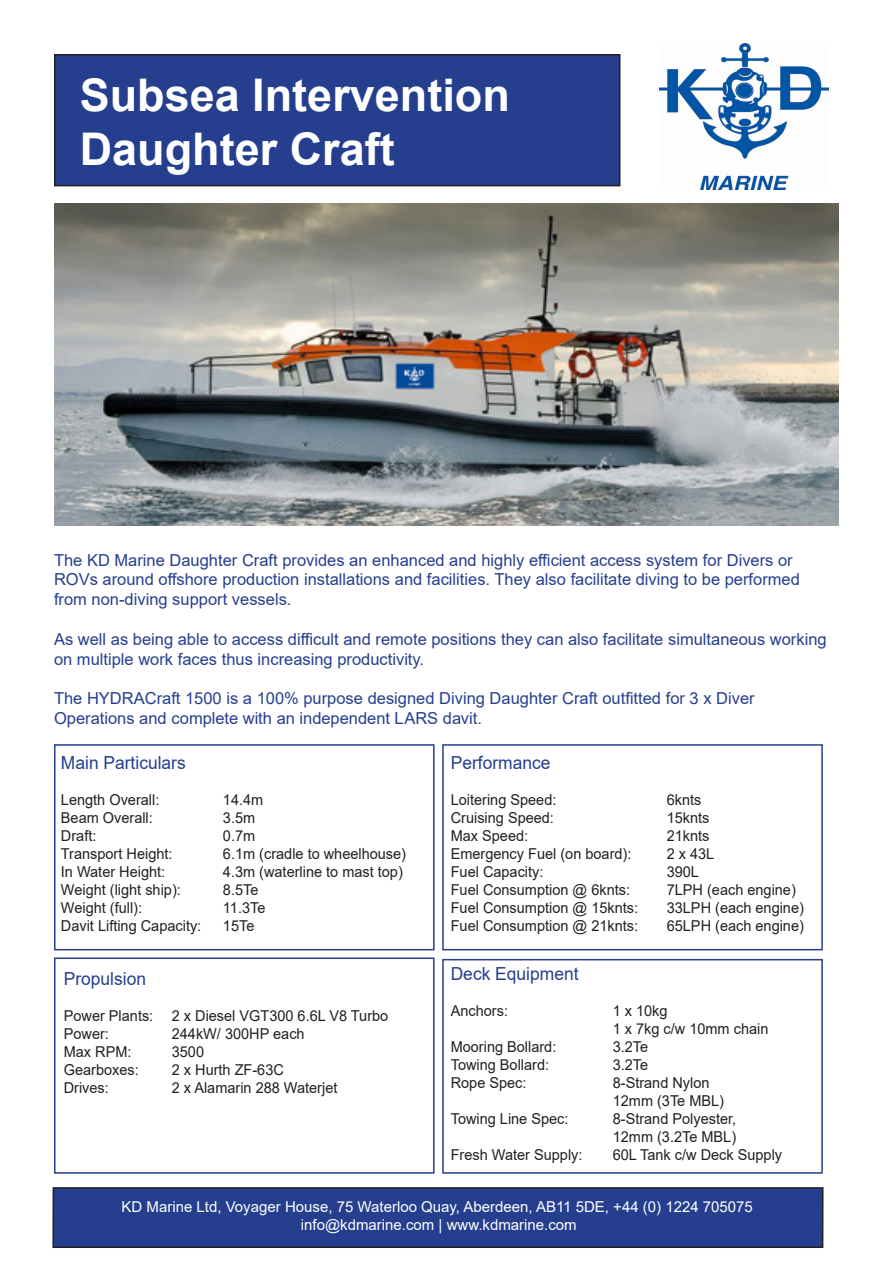
<style>
.page{position:relative;width:893px;height:1263px;background:#fff}
.page>*{position:absolute;margin:0;border:0;box-sizing:border-box;transform-origin:0 0}
.t1{font:700 45px/54px "Arial";color:#fff}
.t2{font:18px "Arial";color:#253f8e}
.t3{font:16.5px/19.8px "Arial";color:#253f8e}
.t4{font:15px "Arial";color:#231f20}
.t5{font:15px "Arial";color:#fff}
</style>
<div class="page">
<img style="left:659px;top:43px;width:169px;height:146px">
<img style="left:54px;top:203px;width:785px;height:322px">
<div style="left:55px;top:55px;width:565px;height:131px;background:#253f8e"></div>
<div style="left:54px;top:54px;width:566px;height:132px;border:2px solid #231f20"></div>
<div style="left:53px;top:1188px;width:770px;height:59px;background:#253f8e"></div>
<div style="left:52px;top:1187px;width:771px;height:61px;border:2px solid #231f20"></div>
<div style="left:54px;top:744px;width:381px;height:206px;border:2px solid #253f8e"></div>
<div style="left:442px;top:744px;width:381px;height:206px;border:2px solid #253f8e"></div>
<div style="left:54px;top:957px;width:381px;height:217px;border:2px solid #253f8e"></div>
<div style="left:442px;top:959px;width:381px;height:215px;border:2px solid #253f8e"></div>
<p class="t1" style="left:80px;top:69px;width:432px">Subsea Intervention<br>Daughter Craft</p>
<p class="t3" style="left:54px;top:550px;width:747px">The KD Marine Daughter Craft provides an enhanced and highly efficient access system for Divers or<br>ROVs around offshore production installations and facilities. They also facilitate diving to be performed</p>
<p class="t3" style="left:54px;top:589px;width:239px">from non-diving support vessels.</p>
<p class="t3" style="left:54px;top:629px;width:774px">As well as being able to access difficult and remote positions they can also facilitate simultaneous working on multiple work faces thus increasing productivity.</p>
<p class="t3" style="left:54px;top:688px;width:702px">The HYDRACraft 1500 is a 100% purpose designed Diving Daughter Craft outfitted for 3 x Diver<br>Operations and complete with an independent LARS davit.</p>
<p class="t2" style="left:61px;top:751px;width:126px">Main Particulars</p>
<p class="t4" style="left:61px;top:790px;width:100px">Length Overall:</p>
<p class="t4" style="left:223px;top:790px;width:42px">14.4m</p>
<p class="t4" style="left:61px;top:808px;width:93px">Beam Overall:</p>
<p class="t4" style="left:223px;top:808px;width:34px">3.5m</p>
<p class="t4" style="left:61px;top:826px;width:37px">Draft:</p>
<p class="t4" style="left:223px;top:826px;width:34px">0.7m</p>
<p class="t4" style="left:61px;top:844px;width:113px">Transport Height:</p>
<p class="t4" style="left:223px;top:844px;width:185px">6.1m (cradle to wheelhouse)</p>
<p class="t4" style="left:61px;top:862px;width:106px">In Water Height:</p>
<p class="t4" style="left:223px;top:862px;width:181px">4.3m (waterline to mast top)</p>
<p class="t4" style="left:61px;top:880px;width:121px">Weight (light ship):</p>
<p class="t4" style="left:223px;top:880px;width:37px">8.5Te</p>
<p class="t4" style="left:61px;top:898px;width:83px">Weight (full):</p>
<p class="t4" style="left:223px;top:898px;width:44px">11.3Te</p>
<p class="t4" style="left:61px;top:916px;width:142px">Davit Lifting Capacity:</p>
<p class="t4" style="left:223px;top:916px;width:33px">15Te</p>
<p class="t2" style="left:64px;top:966px;width:84px">Propulsion</p>
<p class="t4" style="left:64px;top:1005px;width:326px">Power Plants: 2 x Diesel VGT300 6.6L V8 Turbo</p>
<p class="t4" style="left:64px;top:1023px;width:47px">Power:</p>
<p class="t4" style="left:172px;top:1023px;width:134px">244kW/ 300HP each</p>
<p class="t4" style="left:64px;top:1041px;width:69px">Max RPM:</p>
<p class="t4" style="left:172px;top:1041px;width:34px">3500</p>
<p class="t4" style="left:64px;top:1059px;width:77px">Gearboxes:</p>
<p class="t4" style="left:172px;top:1059px;width:114px">2 x Hurth ZF-63C</p>
<p class="t4" style="left:64px;top:1077px;width:47px">Drives:</p>
<p class="t4" style="left:172px;top:1077px;width:167px">2 x Alamarin 288 Waterjet</p>
<p class="t2" style="left:451px;top:751px;width:101px">Performance</p>
<p class="t4" style="left:451px;top:790px;width:107px">Loitering Speed:</p>
<p class="t4" style="left:667px;top:790px;width:36px">6knts</p>
<p class="t4" style="left:451px;top:808px;width:105px">Cruising Speed:</p>
<p class="t4" style="left:667px;top:808px;width:44px">15knts</p>
<p class="t4" style="left:451px;top:826px;width:79px">Max Speed:</p>
<p class="t4" style="left:667px;top:826px;width:44px">21knts</p>
<p class="t4" style="left:451px;top:844px;width:182px">Emergency Fuel (on board):</p>
<p class="t4" style="left:667px;top:844px;width:49px">2 x 43L</p>
<p class="t4" style="left:451px;top:862px;width:94px">Fuel Capacity:</p>
<p class="t4" style="left:667px;top:862px;width:34px">390L</p>
<p class="t4" style="left:451px;top:880px;width:181px">Fuel Consumption @ 6knts:</p>
<p class="t4" style="left:667px;top:880px;width:131px">7LPH (each engine)</p>
<p class="t4" style="left:451px;top:898px;width:189px">Fuel Consumption @ 15knts:</p>
<p class="t4" style="left:667px;top:898px;width:139px">33LPH (each engine)</p>
<p class="t4" style="left:451px;top:916px;width:189px">Fuel Consumption @ 21knts:</p>
<p class="t4" style="left:667px;top:916px;width:139px">65LPH (each engine)</p>
<p class="t2" style="left:451px;top:961px;width:129px">Deck Equipment</p>
<p class="t4" style="left:451px;top:1000px;width:59px">Anchors:</p>
<p class="t4" style="left:613px;top:1000px;width:56px">1 x 10kg</p>
<p class="t4" style="left:613px;top:1018px;width:157px">1 x 7kg c/w 10mm chain</p>
<p class="t4" style="left:451px;top:1036px;width:107px">Mooring Bollard:</p>
<p class="t4" style="left:613px;top:1036px;width:37px">3.2Te</p>
<p class="t4" style="left:451px;top:1054px;width:100px">Towing Bollard:</p>
<p class="t4" style="left:613px;top:1054px;width:37px">3.2Te</p>
<p class="t4" style="left:451px;top:1072px;width:77px">Rope Spec:</p>
<p class="t4" style="left:613px;top:1072px;width:98px">8-Strand Nylon</p>
<p class="t4" style="left:613px;top:1090px;width:113px">12mm (3Te MBL)</p>
<p class="t4" style="left:451px;top:1108px;width:119px">Towing Line Spec:</p>
<p class="t4" style="left:613px;top:1108px;width:125px">8-Strand Polyester,</p>
<p class="t4" style="left:613px;top:1126px;width:125px">12mm (3.2Te MBL)</p>
<p class="t4" style="left:451px;top:1144px;width:133px">Fresh Water Supply:</p>
<p class="t4" style="left:613px;top:1144px;width:171px">60L Tank c/w Deck Supply</p>
<p class="t5" style="left:122px;top:1197px;width:633px">KD Marine Ltd, Voyager House, 75 Waterloo Quay, Aberdeen, AB11 5DE, +44 (0) 1224 705075</p>
<p class="t5" style="left:301px;top:1215px;width:277px">info@kdmarine.com | www.kdmarine.com</p>
</div>
